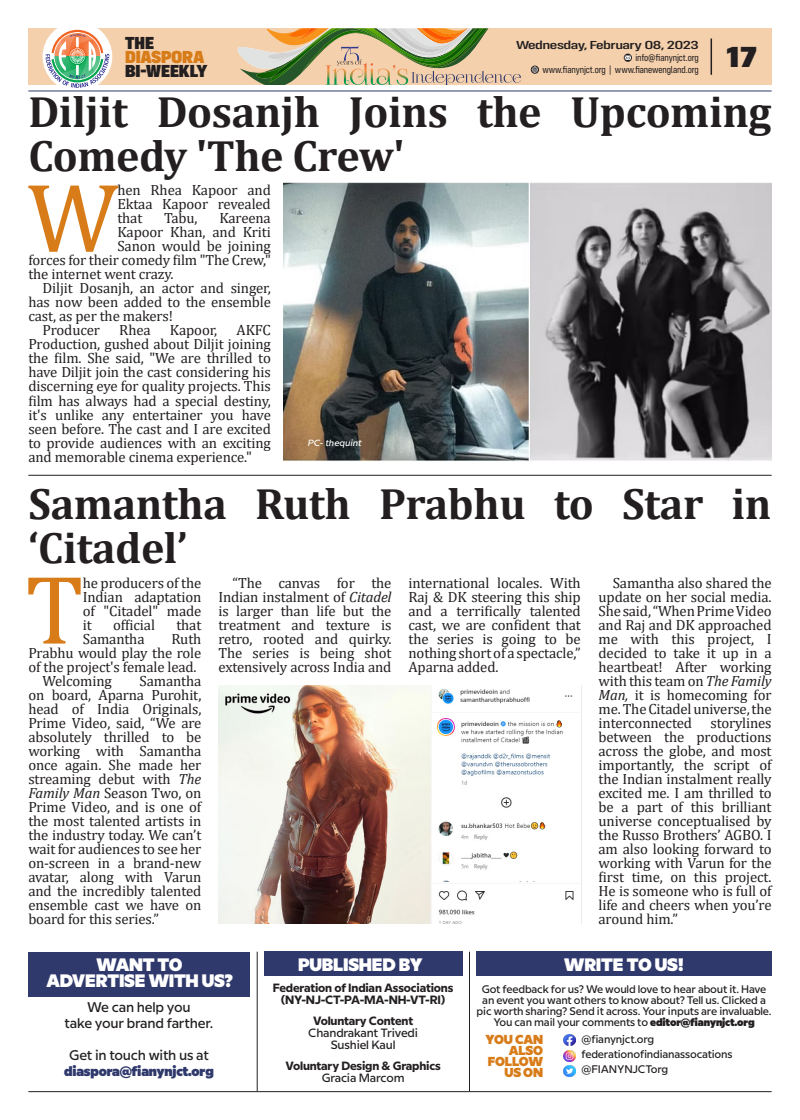
<style>
.page{position:relative;width:800px;height:1120px;background:#fff}
.page>*{position:absolute;margin:0;border:0;box-sizing:border-box;transform-origin:0 0}
.H_Drop_Cap_5{font:98.8px "Cambria";color:#d87c19}
.H_Heading_Sans_60{font:700 44px/44px "Cambria";letter-spacing:-.01em;color:#231f20}
.t1{font:900 30px "Config Condensed";color:#231f20;scale:1.3 1}
.H_Box_Head{font:900 18px/16px "Milliard";letter-spacing:-.015em;color:#fff;text-align:center}
.t2{font:900 18px "Config Condensed";letter-spacing:-.035em;color:#231f20;scale:1.2 1}
.t3{font:900 18px "Config Condensed";letter-spacing:-.03em;color:#d87c19;scale:1.2 1}
.H_Body_Text{font:14.8px/14px "Cambria";letter-spacing:-.01em;color:#231f20;text-align:justify}
.H_Drop_Cap_5-2{font:14.8px/14px "Cambria";letter-spacing:-.01em;color:#231f20;text-align:justify}
.H_Box_Body{font:500 14px "Milliard";letter-spacing:-.015em;color:#231f20}
.H_Box_Body-2{font:900 14px "Milliard";letter-spacing:-.015em;color:#2f396c}
.H_Box_Body-3{font:900 13px/11px "Milliard";letter-spacing:-.015em;color:#d87c19;text-align:right}
.H_Box_Body-4{font:700 12px "Milliard";letter-spacing:-.015em;color:#231f20}
.H_Box_Body-5{font:500 12px "Milliard";letter-spacing:-.015em;color:#231f20}
.t4{font:500 12px "Config Condensed";letter-spacing:-.03em;color:#231f20;scale:1.5 1}
.H_Box_Body-6{font:500 11px/11px "Milliard";letter-spacing:-.015em;color:#231f20;text-align:center}
.t5{font:10px/12px "Config Condensed";letter-spacing:-.01em;color:#231f20;text-align:right}
.t6{font:italic 500 9px "Milliard";color:#fff}
.s1{font-style:italic}
.s2{font-weight:900}
</style>
<div class="page">
<div style="left:28px;top:28px;width:743px;height:57px;background:#f4d0ac"></div>
<div style="left:43px;top:22px;width:69px;height:69px;background:#fff;border-radius:50%"></div>
<svg style="left:45px;top:30px;width:64px;height:58px"></svg>
<hr style="left:28px;top:91px;width:743px;height:1px;background:#2f396c">
<svg style="left:623px;top:54px;width:8px;height:8px"></svg>
<svg style="left:624px;top:56px;width:6px;height:4px"></svg>
<hr style="left:710px;top:39px;width:1px;height:36px;background:#231f20">
<svg style="left:237px;top:28px;width:302px;height:57px"></svg>
<hr style="left:28px;top:1091px;width:743px;height:1px;background:#231f20">
<div style="left:28px;top:951px;width:221px;height:45px;background:#2f396c"></div>
<div style="left:264px;top:951px;width:198px;height:25px;background:#2f396c"></div>
<div style="left:476px;top:951px;width:295px;height:25px;background:#2f396c"></div>
<svg style="left:563px;top:1034px;width:12px;height:43px"></svg>
<hr style="left:257px;top:951px;width:1px;height:140px;background:#231f20">
<hr style="left:469px;top:951px;width:1px;height:140px;background:#231f20">
<img style="left:284px;top:182px;width:487px;height:279px">
<hr style="left:28px;top:475px;width:743px;height:1px;background:#231f20">
<img style="left:218px;top:685px;width:356px;height:238px">
<p class="t2" style="left:125px;top:32px;width:26px">THE</p>
<p class="t3" style="left:125px;top:46px;width:68px">DIASPORA</p>
<p class="t2" style="left:125px;top:60px;width:70px">BI-WEEKLY</p>
<p class="t5" style="left:542px;top:51px;width:158px">info@fianynjct.org<br>www.fianynjct.org | www.fianewengland.org</p>
<p class="t4" style="left:515px;top:38px;width:123px">Wednesday, February 08, 2023</p>
<h3 class="t1" style="left:726px;top:39px;width:25px">17</h3>
<p class="H_Heading_Sans_60" style="left:28px;top:88px;width:744px">Diljit Dosanjh Joins the Upcoming<br>Comedy 'The Crew'</p>
<p class="H_Drop_Cap_5" style="left:27px;top:160px;width:93px">W</p>
<p class="H_Drop_Cap_5-2" style="left:117px;top:183px;width:155px">hen Rhea Kapoor and Ektaa Kapoor revealed that</p>
<p class="H_Drop_Cap_5-2" style="left:164px;top:211px;width:35px">Tabu,</p>
<p class="H_Drop_Cap_5-2" style="left:219px;top:211px;width:53px">Kareena</p>
<p class="H_Drop_Cap_5-2" style="left:117px;top:225px;width:155px">Kapoor Khan, and Kriti</p>
<p class="H_Drop_Cap_5-2" style="left:117px;top:239px;width:155px">Sanon would be joining</p>
<p class="H_Drop_Cap_5-2" style="left:28px;top:253px;width:244px">forces for their comedy film "The Crew,"</p>
<p class="H_Drop_Cap_5-2" style="left:28px;top:267px;width:147px">the internet went crazy.</p>
<p class="H_Body_Text" style="left:28px;top:281px;width:244px;text-indent:14px">Diljit Dosanjh, an actor and singer, has now been added to the ensemble cast, as per the makers!</p>
<p class="H_Body_Text" style="left:43px;top:323px;width:59px">Producer</p>
<p class="H_Body_Text" style="left:119px;top:323px;width:33px">Rhea</p>
<p class="H_Body_Text" style="left:170px;top:323px;width:49px">Kapoor,</p>
<p class="H_Body_Text" style="left:28px;top:323px;width:244px;text-indent:208px">AKFC Production, gushed about Diljit joining the film. She said, "We are thrilled to have Diljit join the cast considering his discerning eye for quality projects. This film has always had a special destiny, it's unlike any entertainer you have seen before. The cast and I are excited to provide audiences with an exciting and memorable cinema experience."</p>
<p class="t6" style="left:307px;top:436px;width:56px">PC- thequint</p>
<p class="H_Heading_Sans_60" style="left:28px;top:480px;width:744px">Samantha Ruth Prabhu to Star in ‘Citadel’</p>
<p class="H_Drop_Cap_5" style="left:25px;top:552px;width:60px">T</p>
<p class="H_Drop_Cap_5-2" style="left:83px;top:575px;width:120px">he producers of the Indian adaptation of "Citadel" made it</p>
<p class="H_Body_Text" style="left:218px;top:575px;width:174px;text-indent:14px">“The canvas for the Indian instalment of <span class="s1">Citadel </span>is larger than life but the treatment and texture is retro, rooted and quirky.<br>The series is being shot extensively across India and</p>
<p class="H_Body_Text" style="left:408px;top:575px;width:174px">international locales. With Raj &amp; DK steering this ship and a terrifically talented cast, we are confident that the series is going to be nothing short of a spectacle,” Aparna added.</p>
<p class="H_Body_Text" style="left:598px;top:575px;width:174px;text-indent:14px">Samantha also shared the update on her social media.<br>She said, “When Prime Video and Raj and DK approached me with this project, I decided to take it up in a heartbeat! After working with this team on <span class="s1">The Family Man,</span> it is homecoming for me. The Citadel universe, the interconnected storylines between the productions across the globe, and most importantly, the script of the Indian instalment really excited me. I am thrilled to be a part of this brilliant universe conceptualised by the Russo Brothers’ AGBO. I am also looking forward to working with Varun for the first time, on this project.<br>He is someone who is full of life and cheers when you’re around him.”</p>
<p class="H_Drop_Cap_5-2" style="left:113px;top:617px;width:43px">official</p>
<p class="H_Drop_Cap_5-2" style="left:176px;top:617px;width:26px">that</p>
<p class="H_Drop_Cap_5-2" style="left:83px;top:631px;width:63px">Samantha</p>
<p class="H_Drop_Cap_5-2" style="left:28px;top:631px;width:174px;text-indent:143px">Ruth Prabhu would play the role of the project's female lead.</p>
<p class="H_Body_Text" style="left:43px;top:673px;width:71px">Welcoming</p>
<p class="H_Body_Text" style="left:28px;top:673px;width:174px;text-indent:111px">Samantha on board, Aparna Purohit, head of India Originals, Prime Video, said, “We are absolutely thrilled to be working with Samantha once again. She made her streaming debut with <span class="s1">The Family Man</span> Season Two, on Prime Video, and is one of the most talented artists in the industry today. We can’t wait for audiences to see her on-screen in a brand-new avatar, along with Varun and the incredibly talented ensemble cast we have on board for this series.”</p>
<p class="H_Box_Head" style="left:46px;top:955px;width:188px">WANT TO<br>ADVERTISE WITH US?</p>
<p class="H_Box_Head" style="left:298px;top:955px;width:126px">PUBLISHED BY</p>
<p class="H_Box_Head" style="left:564px;top:955px;width:121px">WRITE TO US!</p>
<p class="H_Box_Body-4" style="left:273px;top:979px;width:182px">Federation of Indian Associations</p>
<p class="H_Box_Body-4" style="left:280px;top:991px;width:166px">(NY-NJ-CT-PA-MA-NH-VT-RI)</p>
<p class="H_Box_Body-4" style="left:313px;top:1012px;width:102px">Voluntary Content</p>
<p class="H_Box_Body-5" style="left:308px;top:1024px;width:111px">Chandrakant Trivedi</p>
<p class="H_Box_Body-5" style="left:330px;top:1036px;width:66px">Sushiel Kaul</p>
<p class="H_Box_Body-4" style="left:285px;top:1057px;width:157px">Voluntary Design &amp; Graphics</p>
<p class="H_Box_Body-5" style="left:321px;top:1069px;width:84px">Gracia Marcom</p>
<p class="H_Box_Body-6" style="left:476px;top:983px;width:296px">Got feedback for us? We would love to hear about it. Have an event you want others to know about? Tell us. Clicked a pic worth sharing? Send it across. Your inputs are invaluable.<br>You can mail your comments to <span class="s2">editor@fianynjct.org</span></p>
<p class="H_Box_Body-3" style="left:485px;top:1033px;width:59px">YOU CAN<br>ALSO<br>FOLLOW<br>US ON</p>
<p class="H_Box_Body-6" style="left:581px;top:1032px;width:74px">@fianynjct.org</p>
<p class="H_Box_Body" style="left:87px;top:996px;width:105px">We can help you</p>
<p class="H_Box_Body" style="left:65px;top:1012px;width:150px">take your brand farther.</p>
<p class="H_Box_Body" style="left:69px;top:1044px;width:141px">Get in touch with us at</p>
<p class="H_Box_Body-2" style="left:64px;top:1060px;width:151px">diaspora@fianynjct.org</p>
<p class="H_Box_Body-6" style="left:581px;top:1047px;width:152px">federationofindianassocations</p>
<p class="H_Box_Body-6" style="left:581px;top:1062px;width:88px">@FIANYNJCTorg</p>
</div>
